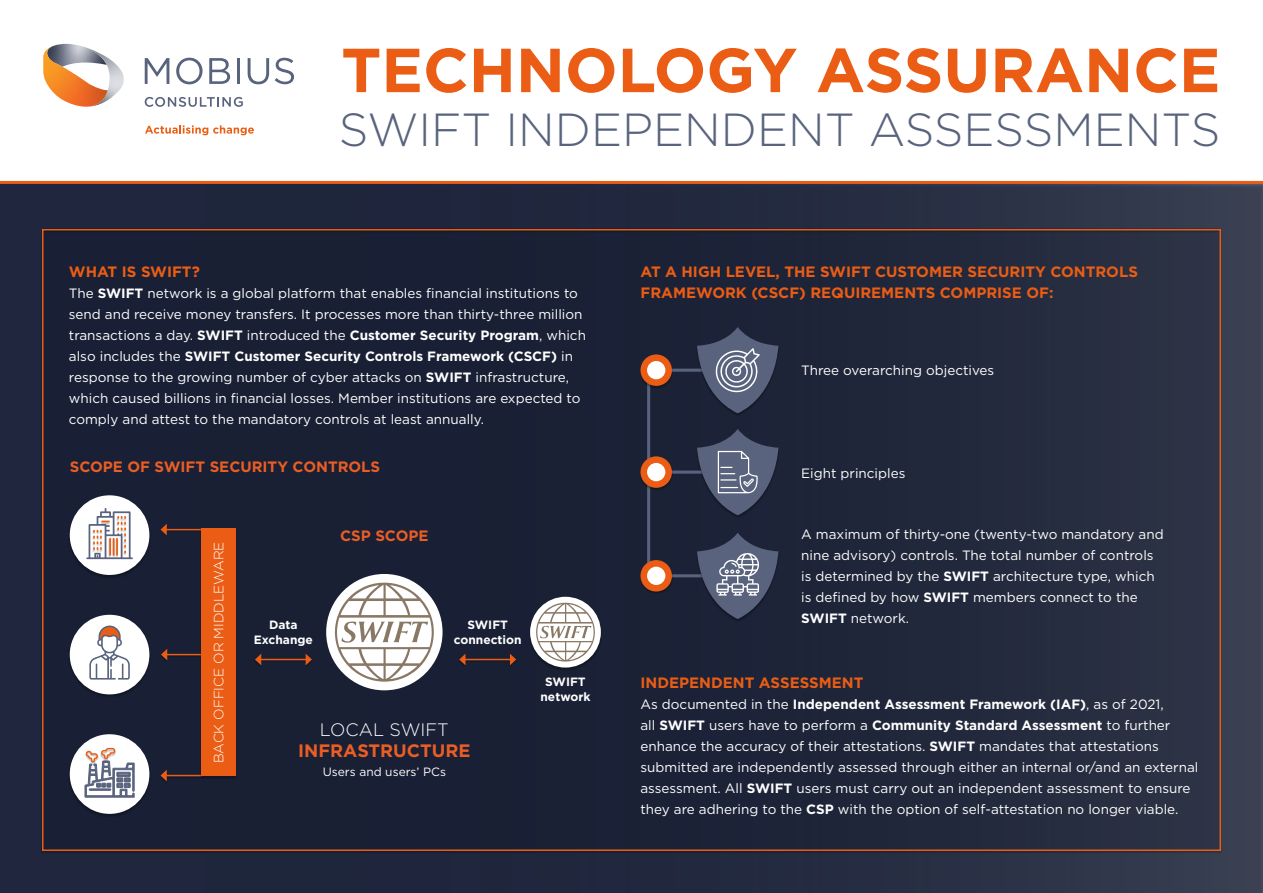
<style>
.page{position:relative;width:1263px;height:893px;background:#fff}
.page>*{position:absolute;margin:0;border:0;box-sizing:border-box;transform-origin:0 0}
.t1{font:700 62.1px "Gotham";color:#eb5d14}
.t2{font:300 46.35px "Gotham";color:#59637d}
.t3{font:700 18px "Gotham";color:#ea5e25}
.t4{font:300 18px "Gotham";color:#fff}
.t5{font:700 15px/21px "Gotham";color:#eb5d14}
.t6{font:700 15px "Gotham";color:#ea5e24}
.t7{font:700 15px "Gotham";color:#ea5e25}
.t8{font:13.5px/21px "Gotham";color:#fff}
.t9{font:300 13.5px "Gotham";color:#fff}
.t10{font:700 12px/15px "Gotham";color:#fff;text-align:center}
.t11{font:12px "Gotham";color:#fff}
.s1{font-weight:700}
</style>
<div class="page">
<svg style="left:145px;top:58px;width:24px;height:26px"></svg>
<svg style="left:176px;top:58px;width:27px;height:26px"></svg>
<svg style="left:209px;top:58px;width:21px;height:26px"></svg>
<hr style="left:237px;top:58px;width:3px;height:26px;background:#59637d">
<svg style="left:248px;top:58px;width:21px;height:26px"></svg>
<svg style="left:275px;top:58px;width:19px;height:26px"></svg>
<svg style="left:145px;top:97px;width:98px;height:10px"></svg>
<svg style="left:145px;top:125px;width:109px;height:10px"></svg>
<img style="left:53px;top:44px;width:27px;height:2px">
<img style="left:108px;top:58px;width:16px;height:42px">
<img style="left:43px;top:46px;width:65px;height:61px">
<div style="left:0;top:184px;width:1263px;height:709px;background:linear-gradient(to right,#182037,#31384b)"></div>
<hr style="left:0;top:181px;width:1263px;height:3px;background:#eb5d14">
<div style="left:41px;top:229px;width:1181px;height:624px;background:#000;opacity:.28"></div>
<hr style="left:647px;top:375px;width:3px;height:199px;background:#59637d">
<hr style="left:665px;top:369px;width:91px;height:3px;background:#59637d">
<hr style="left:665px;top:471px;width:91px;height:3px;background:#59637d">
<hr style="left:665px;top:574px;width:91px;height:3px;background:#59637d">
<div style="left:639px;top:355px;width:34px;height:34px;background:#000;opacity:.3"></div>
<svg style="left:640px;top:354px;width:32px;height:32px"></svg>
<div style="left:647px;top:361px;width:18px;height:18px;background:#fff;border-radius:50%"></div>
<div style="left:639px;top:457px;width:34px;height:33px;background:#000;opacity:.3"></div>
<svg style="left:640px;top:456px;width:32px;height:32px"></svg>
<div style="left:647px;top:463px;width:18px;height:18px;background:#fff;border-radius:50%"></div>
<div style="left:639px;top:560px;width:34px;height:34px;background:#000;opacity:.3"></div>
<div style="left:640px;top:560px;width:32px;height:31px;background:#eb5d14;border-radius:50%"></div>
<div style="left:647px;top:567px;width:18px;height:18px;background:#fff;border-radius:50%"></div>
<div style="left:696px;top:327px;width:84px;height:89px;background:#1d2338"></div>
<div style="left:696px;top:429px;width:84px;height:89px;background:#1d2338"></div>
<div style="left:696px;top:533px;width:84px;height:88px;background:#1d2438"></div>
<svg style="left:697px;top:327px;width:81px;height:86px"></svg>
<svg style="left:697px;top:429px;width:81px;height:86px"></svg>
<svg style="left:697px;top:533px;width:81px;height:86px"></svg>
<div style="left:68px;top:495px;width:83px;height:84px;background:#000;opacity:.28"></div>
<div style="left:70px;top:495px;width:79px;height:80px;background:#fff;border-radius:50%"></div>
<div style="left:68px;top:615px;width:83px;height:83px;background:#000;opacity:.28"></div>
<div style="left:70px;top:615px;width:79px;height:79px;background:#fff;border-radius:50%"></div>
<div style="left:68px;top:734px;width:83px;height:84px;background:#000;opacity:.28"></div>
<div style="left:70px;top:734px;width:79px;height:80px;background:#fff;border-radius:50%"></div>
<div style="left:326px;top:574px;width:117px;height:116px;background:#fff;border-radius:50%"></div>
<div style="left:458px;top:654px;width:59px;height:14px;background:#000;opacity:.28"></div>
<hr style="left:465px;top:659px;width:46px;height:1px;background:#eb5d14">
<svg style="left:459px;top:654px;width:6px;height:11px"></svg>
<svg style="left:510px;top:654px;width:6px;height:11px"></svg>
<div style="left:254px;top:654px;width:59px;height:14px;background:#000;opacity:.28"></div>
<hr style="left:261px;top:659px;width:45px;height:1px;background:#eb5d14">
<svg style="left:255px;top:654px;width:6px;height:11px"></svg>
<svg style="left:306px;top:654px;width:6px;height:11px"></svg>
<div style="left:159px;top:524px;width:45px;height:260px;background:#192035"></div>
<svg style="left:160px;top:524px;width:7px;height:11px"></svg>
<svg style="left:160px;top:770px;width:7px;height:11px"></svg>
<div style="left:160px;top:649px;width:43px;height:14px;background:#000;opacity:.28"></div>
<hr style="left:167px;top:654px;width:35px;height:1px;background:#eb5d14">
<svg style="left:161px;top:649px;width:6px;height:11px"></svg>
<div style="left:200px;top:529px;width:37px;height:250px;background:#000;opacity:.28"></div>
<div style="left:201px;top:529px;width:34px;height:247px;background:#eb5d14"></div>
<svg style="left:85px;top:748px;width:50px;height:50px"></svg>
<svg style="left:86px;top:508px;width:47px;height:51px"></svg>
<svg style="left:89px;top:625px;width:41px;height:55px"></svg>
<div style="left:529px;top:598px;width:73px;height:72px;background:#000;opacity:.28"></div>
<div style="left:530px;top:597px;width:71px;height:71px;background:#fff;border-radius:50%"></div>
<svg style="left:335px;top:583px;width:99px;height:99px"></svg>
<svg style="left:536px;top:603px;width:59px;height:59px"></svg>
<h1 class="t1" style="left:341px;top:29px;width:881px">TECHNOLOGY ASSURANCE</h1>
<h2 class="t2" style="left:339px;top:100px;width:883px">SWIFT INDEPENDENT ASSESSMENTS</h2>
<p class="t5" style="left:69px;top:261px;width:132px">WHAT IS SWIFT?</p>
<p class="t8" style="left:69px;top:282px;width:519px">The <span class="s1">SWIFT</span> network is a global platform that enables financial institutions to send and receive money transfers. It processes more than thirty-three million transactions a day. <span class="s1">SWIFT</span> introduced the <span class="s1">Customer Security Program</span>, which also includes the <span class="s1">SWIFT Customer Security Controls Framework (CSCF)</span> in response to the growing number of cyber attacks on <span class="s1">SWIFT</span> infrastructure, which caused billions in financial losses. Member institutions are expected to comply and attest to the mandatory controls at least annually.</p>
<p class="t6" style="left:70px;top:457px;width:312px">SCOPE OF SWIFT SECURITY CONTROLS</p>
<p class="t9" style="left:210px;top:763px;width:223px;rotate:-90deg">BACK OFFICE OR MIDDLEWARE</p>
<p class="t7" style="left:340px;top:525px;width:90px">CSP SCOPE</p>
<p class="t10" style="left:254px;top:618px;width:60px">Data<br>Exchange</p>
<p class="t10" style="left:454px;top:618px;width:69px">SWIFT connection</p>
<h3 class="t4" style="left:320px;top:718px;width:131px">LOCAL SWIFT</h3>
<h3 class="t3" style="left:298px;top:738px;width:174px">INFRASTRUCTURE</h3>
<p class="t11" style="left:323px;top:764px;width:125px">Users and users’ PCs</p>
<p class="t10" style="left:540px;top:675px;width:51px">SWIFT network</p>
<p class="t5" style="left:640px;top:261px;width:499px">AT A HIGH LEVEL, THE SWIFT CUSTOMER SECURITY CONTROLS<br>FRAMEWORK (CSCF) REQUIREMENTS COMPRISE OF:</p>
<p class="t8" style="left:801px;top:359px;width:195px">Three overarching objectives</p>
<p class="t8" style="left:801px;top:462px;width:106px">Eight principles</p>
<p class="t8" style="left:801px;top:524px;width:364px">A maximum of thirty-one (twenty-two mandatory and nine advisory) controls. The total number of controls is determined by the <span class="s1">SWIFT</span> architecture type, which is defined by how <span class="s1">SWIFT</span> members connect to the <span class="s1">SWIFT</span> network.</p>
<p class="t5" style="left:640px;top:672px;width:224px">INDEPENDENT ASSESSMENT</p>
<p class="t8" style="left:640px;top:693px;width:559px">As documented in the <span class="s1">Independent Assessment Framework (IAF)</span>, as of 2021,<br>all <span class="s1">SWIFT</span> users have to perform a <span class="s1">Community Standard Assessment</span> to further enhance the accuracy of their attestations. <span class="s1">SWIFT</span> mandates that attestations submitted are independently assessed through either an internal or/and an external assessment. All <span class="s1">SWIFT</span> users must carry out an independent assessment to ensure they are adhering to the <span class="s1">CSP</span> with the option of self-attestation no longer viable.</p>
</div>
